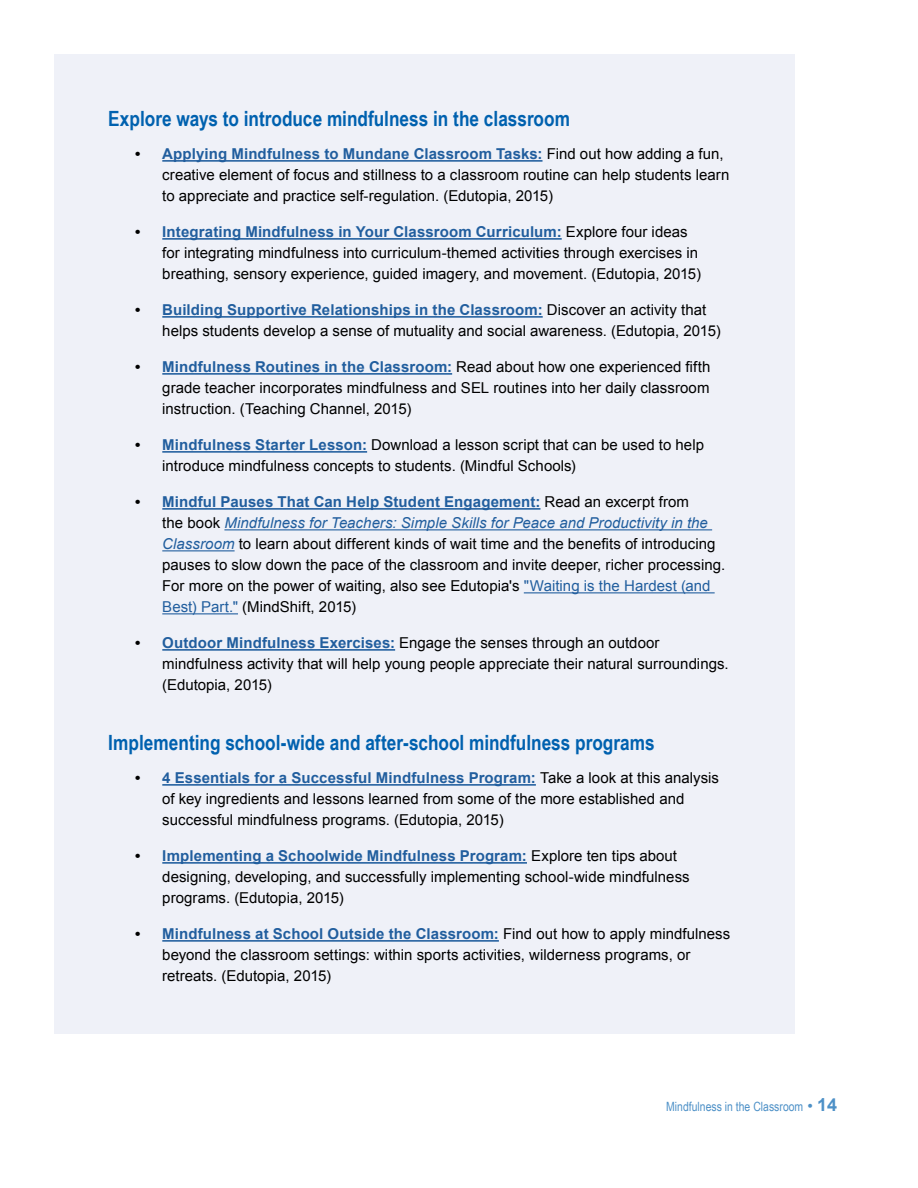
<style>
.page{position:relative;width:918px;height:1188px;background:#fff}
.page>*{position:absolute;margin:0;border:0;box-sizing:border-box;transform-origin:0 0}
.t1{font:700 21px "Arial Narrow";color:#0061af}
.t2{font:15px/21px "Arial";letter-spacing:.005em;color:#000}
.t3{font:12.75px "Arial Narrow";color:#0061af}
.s1{font-weight:700}
.s2{font-weight:700;color:#215e9e}
.s3{font-style:italic;color:#215e9e}
.s4{color:#215e9e}
.s5{font-family:"The Mix Semi Light Caps";font-size:18px}
.s6{font-family:"Arial";font-weight:700;font-size:18px}
</style>
<div class="page">
<div style="left:54px;top:54px;width:740px;height:979px;background:#eef0f8"></div>
<hr style="left:162px;top:160px;width:381px;height:2px;background:#215e9e">
<hr style="left:162px;top:238px;width:400px;height:2px;background:#215e9e">
<hr style="left:162px;top:316px;width:381px;height:2px;background:#215e9e">
<hr style="left:162px;top:373px;width:290px;height:2px;background:#215e9e">
<hr style="left:162px;top:451px;width:205px;height:2px;background:#215e9e">
<hr style="left:162px;top:508px;width:378px;height:2px;background:#215e9e">
<hr style="left:224px;top:529px;width:488px;height:1px;background:#215e9e">
<hr style="left:162px;top:550px;width:73px;height:1px;background:#215e9e">
<hr style="left:524px;top:592px;width:191px;height:1px;background:#215e9e">
<hr style="left:162px;top:613px;width:76px;height:1px;background:#215e9e">
<hr style="left:162px;top:649px;width:233px;height:2px;background:#215e9e">
<hr style="left:162px;top:784px;width:374px;height:2px;background:#215e9e">
<hr style="left:162px;top:862px;width:365px;height:2px;background:#215e9e">
<hr style="left:162px;top:940px;width:337px;height:2px;background:#215e9e">
<h1 class="t1" style="left:108px;top:103px;width:463px">Explore ways to introduce mindfulness in the classroom</h1>
<p class="t2" style="left:162px;top:144px;width:569px;text-indent:-27px"><span class="s1">•</span> <span class="s2">Applying Mindfulness to Mundane Classroom Tasks:</span> Find out how adding a fun, creative element of focus and stillness to a classroom routine can help students learn to appreciate and practice self-regulation. (Edutopia, 2015)</p>
<p class="t2" style="left:162px;top:222px;width:540px;text-indent:-27px"><span class="s1">•</span> <span class="s2">Integrating Mindfulness in Your Classroom Curriculum:</span> Explore four ideas for integrating mindfulness into curriculum-themed activities through exercises in breathing, sensory experience, guided imagery, and movement. (Edutopia, 2015)</p>
<p class="t2" style="left:162px;top:300px;width:560px;text-indent:-27px"><span class="s1">•</span> <span class="s2">Building Supportive Relationships in the Classroom:</span> Discover an activity that helps students develop a sense of mutuality and social awareness. (Edutopia, 2015)</p>
<p class="t2" style="left:162px;top:357px;width:550px;text-align:justify;text-indent:-27px"><span class="s1">•</span> <span class="s2">Mindfulness Routines in the Classroom:</span> Read about how one experienced fifth grade teacher incorporates mindfulness and SEL routines into her daily classroom instruction. (Teaching Channel, 2015)</p>
<p class="t2" style="left:162px;top:435px;width:543px;text-indent:-27px"><span class="s1">•</span> <span class="s2">Mindfulness Starter Lesson:</span> Download a lesson script that can be used to help introduce mindfulness concepts to students. (Mindful Schools)</p>
<p class="t2" style="left:162px;top:492px;width:564px;text-indent:-27px"><span class="s1">•</span> <span class="s2">Mindful Pauses That Can Help Student Engagement:</span> Read an excerpt from<br>the book <span class="s3">Mindfulness for Teachers: Simple Skills for Peace and Productivity in the Classroom</span> to learn about different kinds of wait time and the benefits of introducing pauses to slow down the pace of the classroom and invite deeper, richer processing.<br>For more on the power of waiting, also see Edutopia's <span class="s4">"Waiting is the Hardest (and Best) Part."</span> (MindShift, 2015)</p>
<p class="t2" style="left:162px;top:633px;width:568px;text-indent:-27px"><span class="s1">•</span> <span class="s2">Outdoor Mindfulness Exercises:</span> Engage the senses through an outdoor mindfulness activity that will help young people appreciate their natural surroundings. (Edutopia, 2015)</p>
<h1 class="t1" style="left:108px;top:727px;width:548px">Implementing school-wide and after-school mindfulness programs</h1>
<p class="t2" style="left:162px;top:768px;width:558px;text-indent:-27px"><span class="s1">•</span> <span class="s2">4 Essentials for a Successful Mindfulness Program:</span> Take a look at this analysis of key ingredients and lessons learned from some of the more established and successful mindfulness programs. (Edutopia, 2015)</p>
<p class="t2" style="left:162px;top:846px;width:529px;text-indent:-27px"><span class="s1">•</span> <span class="s2">Implementing a Schoolwide Mindfulness Program:</span> Explore ten tips about designing, developing, and successfully implementing school-wide mindfulness programs. (Edutopia, 2015)</p>
<p class="t2" style="left:162px;top:924px;width:570px;text-indent:-27px"><span class="s1">•</span> <span class="s2">Mindfulness at School Outside the Classroom:</span> Find out how to apply mindfulness beyond the classroom settings: within sports activities, wilderness programs, or retreats. (Edutopia, 2015)</p>
<p class="t3" style="left:666px;top:1097px;width:173px">Mindfulness in the Classroom <span class="s5">•</span> <span class="s6">14</span></p>
</div>
